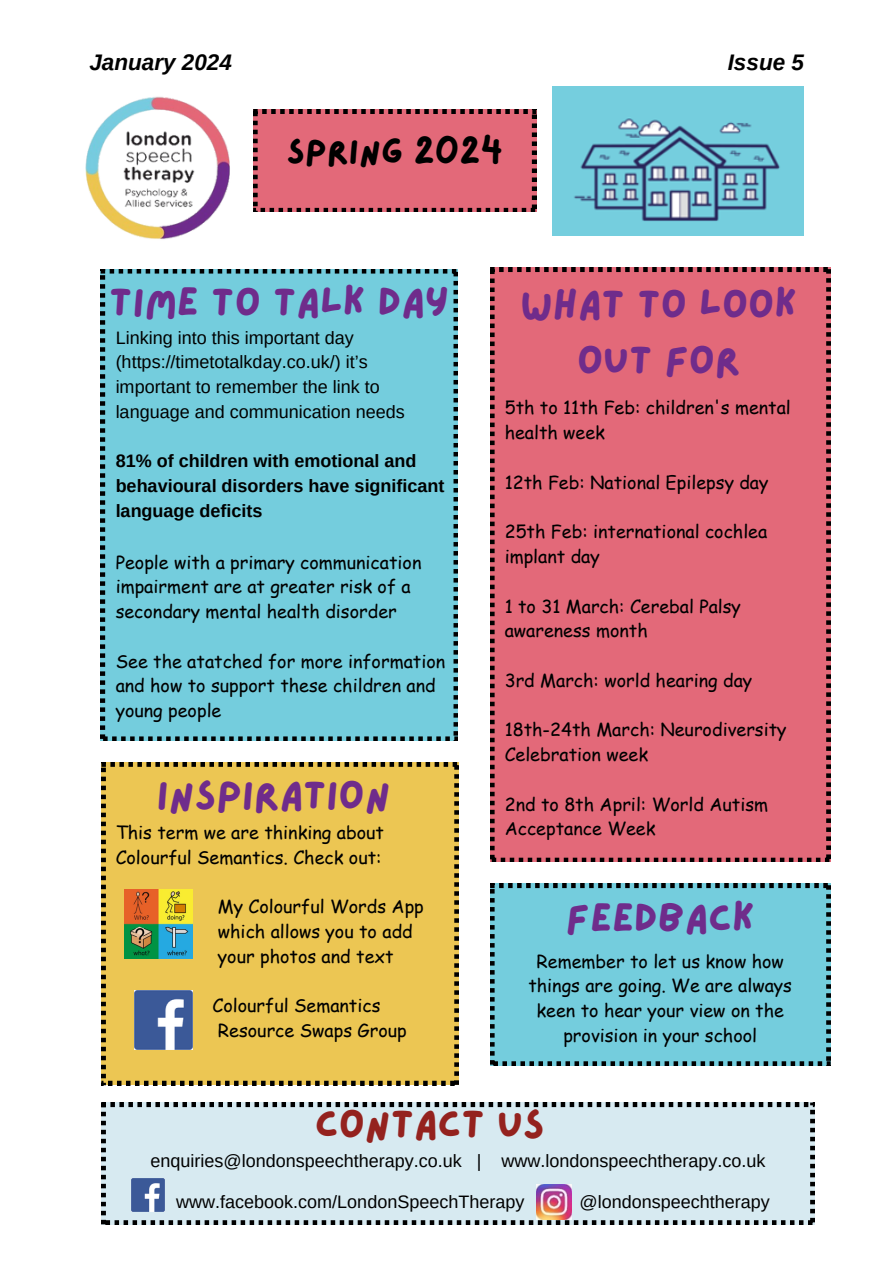
<style>
.page{position:relative;width:893px;height:1264px;background:#fff}
.page>*{position:absolute;margin:0;border:0;box-sizing:border-box;transform-origin:0 0}
.t1{font:40.5px "Lazydog";color:#6f2c8b}
.t2{font:40.5px "Lazydog";color:#94221e}
.t3{font:34.5px "Lazydog";color:#000}
.t4{font:italic 700 22.5px "Arimo";color:#000}
.t5{font:18px/24.8px "Comic Sans MS";color:#000}
.t6{font:18px/24.8px "Arimo";color:#000}
.t7{font:700 18px/24.8px "Arimo";color:#000}
</style>
<div class="page">
<img style="left:85px;top:96px;width:145px;height:143px">
<div style="left:101px;top:1102px;width:713px;height:122px;background:#d7eaf1"></div>
<svg style="left:253px;top:109px;width:283px;height:103px;background:#d56271"></svg>
<img style="left:552px;top:87px;width:251px;height:148px">
<div style="left:101px;top:269px;width:356px;height:471px;background:#74cddd"></div>
<div style="left:101px;top:762px;width:357px;height:323px;background:#ecc653"></div>
<div style="left:490px;top:267px;width:340px;height:594px;background:#e36979"></div>
<div style="left:490px;top:883px;width:340px;height:182px;background:#74cddd"></div>
<img style="left:124px;top:889px;width:69px;height:69px">
<img style="left:134px;top:990px;width:59px;height:59px">
<img style="left:131px;top:1178px;width:33px;height:33px">
<img style="left:536px;top:1184px;width:35px;height:35px">
<p class="t4" style="left:89px;top:50px;width:144px">January 2024</p>
<p class="t4" style="left:727px;top:50px;width:78px">Issue 5</p>
<p class="t3" style="left:286px;top:135px;width:218px">SPRING 2024</p>
<p class="t1" style="left:109px;top:282px;width:341px">TIME TO TALK DAY</p>
<p class="t6" style="left:116px;top:325px;width:291px">Linking into this important day (https://timetotalkday.co.uk/) it’s important to remember the link to language and communication needs</p>
<p class="t7" style="left:116px;top:449px;width:330px">81% of children with emotional and behavioural disorders have significant language deficits</p>
<p class="t5" style="left:116px;top:549px;width:307px">People with a primary communication impairment are at greater risk of a secondary mental health disorder</p>
<p class="t5" style="left:116px;top:648px;width:331px">See the atatched for more information and how to support these children and young people</p>
<p class="t1" style="left:157px;top:775px;width:235px">INSPIRATION</p>
<p class="t5" style="left:116px;top:819px;width:270px">This term we are thinking about<br>Colourful Semantics. Check out:</p>
<p class="t5" style="left:218px;top:893px;width:207px">My Colourful Words App</p>
<p class="t5" style="left:218px;top:918px;width:196px">which allows you to add</p>
<p class="t5" style="left:218px;top:943px;width:177px">your photos and text</p>
<p class="t5" style="left:212px;top:992px;width:169px">Colourful Semantics</p>
<p class="t5" style="left:218px;top:1017px;width:190px">Resource Swaps Group</p>
<p class="t1" style="left:520px;top:284px;width:278px">WHAT TO LOOK</p>
<p class="t1" style="left:577px;top:341px;width:165px">OUT FOR</p>
<p class="t5" style="left:504px;top:395px;width:288px">5th to 11th Feb: children's mental health week</p>
<p class="t5" style="left:504px;top:469px;width:265px">12th Feb: National Epilepsy day</p>
<p class="t5" style="left:504px;top:518px;width:264px">25th Feb: international cochlea implant day</p>
<p class="t5" style="left:504px;top:593px;width:238px">1 to 31 March: Cerebal Palsy awareness month</p>
<p class="t5" style="left:504px;top:667px;width:249px">3rd March: world hearing day</p>
<p class="t5" style="left:504px;top:716px;width:283px">18th-24th March: Neurodiversity<br>Celebration week</p>
<p class="t5" style="left:504px;top:791px;width:265px">2nd to 8th April: World Autism<br>Acceptance Week</p>
<p class="t1" style="left:566px;top:898px;width:190px">FEEDBACK</p>
<p class="t5" style="left:536px;top:947px;width:249px">Remember to let us know how</p>
<p class="t5" style="left:528px;top:972px;width:265px">things are going. We are always</p>
<p class="t5" style="left:536px;top:997px;width:249px">keen to hear your view on the</p>
<p class="t5" style="left:563px;top:1022px;width:195px">provision in your school</p>
<p class="t2" style="left:315px;top:1104px;width:231px">CONTACT US</p>
<p class="t6" style="left:150px;top:1148px;width:616px">enquiries@londonspeechtherapy.co.uk | www.londonspeechtherapy.co.uk</p>
<p class="t6" style="left:176px;top:1189px;width:349px">www.facebook.com/LondonSpeechTherapy</p>
<p class="t6" style="left:579px;top:1189px;width:192px">@londonspeechtherapy</p>
</div>
